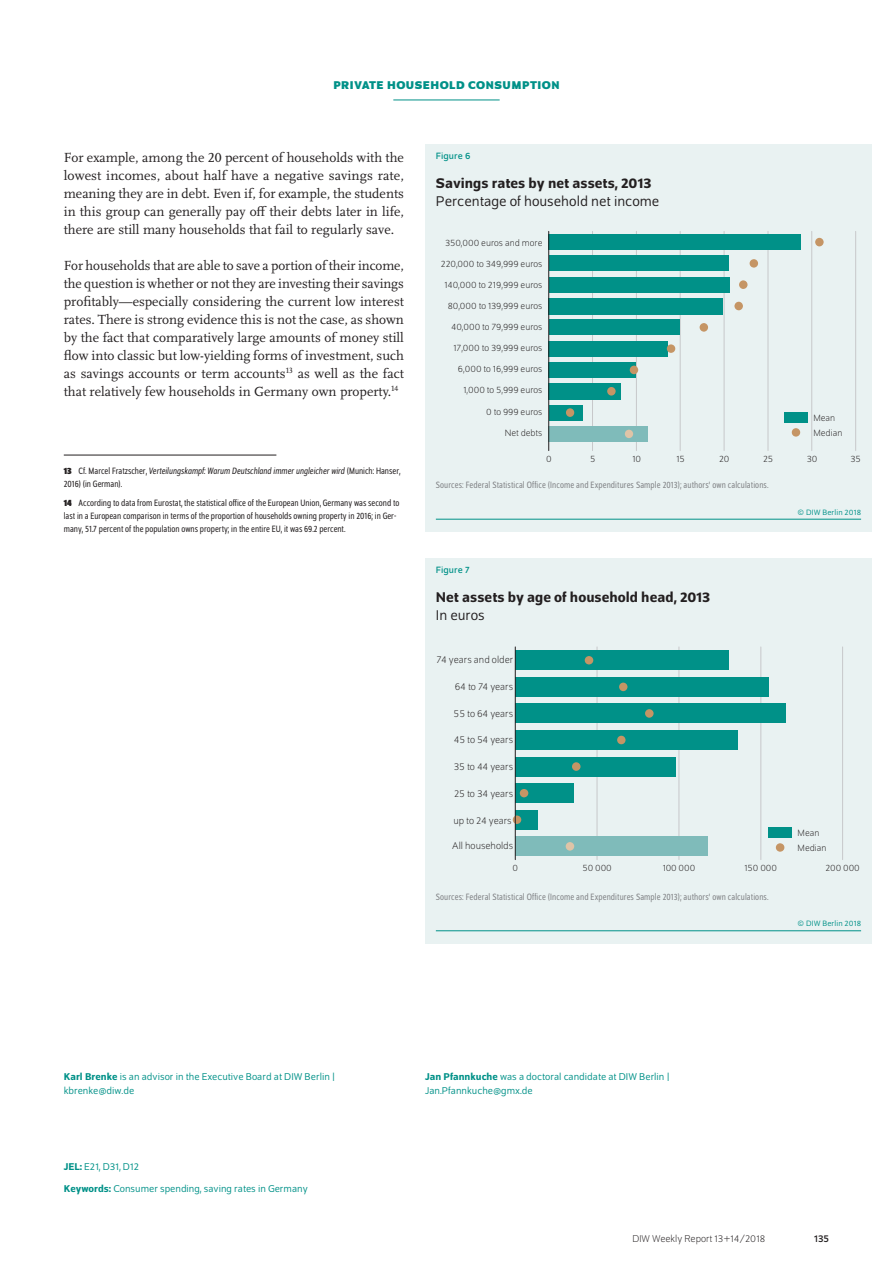
<style>
.page{position:relative;width:893px;height:1263px;background:#fff}
.page>*{position:absolute;margin:0;border:0;box-sizing:border-box;transform-origin:0 0}
.t1{font:500 15px "Schumpeter";color:#231f20}
.t2{font:15px "Schumpeter Blond";color:#231f20}
.t3{font:13.8px/18px "Scala Pro";color:#231f20;text-align:justify}
.t4{font:700 12px "Schumpeter";color:#009188}
.t5{font:10.5px/13.5px "Schumpeter Blond";color:#009188}
.t6{font:300 10.5px "Schumpeter";color:#231f20}
.t7{font:10.5px "Schumpeter";color:#231f20}
.t8{font:semi-condensed 9.75px/12.8px "Schumpeter Blond";color:#231f20}
.t9{font:300 9.75px/21px "Schumpeter";color:#231f20;text-align:right}
.t10{font:semi-condensed 9.75px "Schumpeter Blond";letter-spacing:.01em;color:#808285}
.t11{font:italic semi-condensed 9.75px/12.8px "Schumpeter Blond";color:#231f20}
.t12{font:9.75px "Schumpeter";letter-spacing:.01em;color:#009188}
.t13{font:8.25px "Schumpeter Blond";letter-spacing:.01em;color:#009188}
.s1{font-family:"Schumpeter";font-weight:700;font-style:normal}
.s2{font-style:normal}
.s3{font-family:"Schumpeter";font-weight:700}
.s4{font-family:"Schumpeter";font-weight:500}
</style>
<div class="page">
<hr style="left:393px;top:100px;width:107px;height:1px;background:#009188">
<hr style="left:64px;top:455px;width:212px;height:1px;background:#231f20">
<div style="left:425px;top:144px;width:447px;height:388px;background:#e9f2f2"></div>
<hr style="left:592px;top:231px;width:1px;height:220px;background:#c7c8ca">
<hr style="left:636px;top:231px;width:1px;height:220px;background:#c7c8ca">
<hr style="left:680px;top:231px;width:1px;height:220px;background:#c7c8ca">
<hr style="left:724px;top:231px;width:1px;height:220px;background:#c7c8ca">
<hr style="left:768px;top:231px;width:1px;height:220px;background:#c7c8ca">
<hr style="left:811px;top:231px;width:1px;height:220px;background:#c7c8ca">
<hr style="left:855px;top:231px;width:1px;height:220px;background:#c7c8ca">
<div style="left:549px;top:234px;width:252px;height:16px;background:#009188"></div>
<div style="left:549px;top:255px;width:180px;height:16px;background:#009188"></div>
<div style="left:549px;top:277px;width:180px;height:16px;background:#009188"></div>
<div style="left:549px;top:298px;width:174px;height:16px;background:#009188"></div>
<div style="left:549px;top:319px;width:130px;height:16px;background:#009188"></div>
<div style="left:549px;top:341px;width:119px;height:16px;background:#009188"></div>
<div style="left:549px;top:362px;width:87px;height:16px;background:#009188"></div>
<div style="left:549px;top:383px;width:72px;height:16px;background:#009188"></div>
<div style="left:549px;top:405px;width:33px;height:15px;background:#009188"></div>
<div style="left:549px;top:426px;width:99px;height:16px;background:#7fbbba"></div>
<div style="left:625px;top:430px;width:8px;height:8px;background:#dfc4a7;border-radius:50%"></div>
<div style="left:566px;top:408px;width:8px;height:9px;background:#c59565;border-radius:50%"></div>
<div style="left:607px;top:387px;width:9px;height:9px;background:#c59565;border-radius:50%"></div>
<div style="left:630px;top:366px;width:8px;height:8px;background:#c59565;border-radius:50%"></div>
<div style="left:667px;top:344px;width:8px;height:9px;background:#c59565;border-radius:50%"></div>
<div style="left:700px;top:323px;width:8px;height:9px;background:#c59565;border-radius:50%"></div>
<div style="left:734px;top:302px;width:9px;height:8px;background:#c59565;border-radius:50%"></div>
<div style="left:739px;top:280px;width:8px;height:9px;background:#c59565;border-radius:50%"></div>
<div style="left:750px;top:259px;width:8px;height:9px;background:#c59565;border-radius:50%"></div>
<div style="left:815px;top:238px;width:9px;height:8px;background:#c59565;border-radius:50%"></div>
<div style="left:792px;top:428px;width:8px;height:9px;background:#c59565;border-radius:50%"></div>
<div style="left:784px;top:412px;width:24px;height:11px;background:#009188"></div>
<hr style="left:548px;top:231px;width:1px;height:220px;background:#231f20">
<hr style="left:436px;top:519px;width:425px;height:1px;background:#009188">
<div style="left:425px;top:558px;width:447px;height:385px;background:#e9f2f2"></div>
<hr style="left:597px;top:647px;width:1px;height:213px;background:#c7c8ca">
<hr style="left:679px;top:647px;width:1px;height:213px;background:#c7c8ca">
<hr style="left:761px;top:647px;width:1px;height:213px;background:#c7c8ca">
<hr style="left:842px;top:647px;width:1px;height:213px;background:#c7c8ca">
<div style="left:515px;top:650px;width:214px;height:20px;background:#009188"></div>
<div style="left:515px;top:677px;width:254px;height:20px;background:#009188"></div>
<div style="left:515px;top:703px;width:271px;height:20px;background:#009188"></div>
<div style="left:515px;top:730px;width:223px;height:20px;background:#009188"></div>
<div style="left:515px;top:756px;width:161px;height:20px;background:#009188"></div>
<div style="left:515px;top:783px;width:58px;height:20px;background:#009188"></div>
<div style="left:515px;top:810px;width:23px;height:20px;background:#009188"></div>
<div style="left:515px;top:836px;width:193px;height:20px;background:#7fbbba"></div>
<div style="left:566px;top:842px;width:8px;height:9px;background:#dfc4a7;border-radius:50%"></div>
<svg style="left:513px;top:815px;width:8px;height:9px"></svg>
<div style="left:520px;top:789px;width:8px;height:8px;background:#c59565;border-radius:50%"></div>
<div style="left:572px;top:762px;width:8px;height:9px;background:#c59565;border-radius:50%"></div>
<div style="left:617px;top:736px;width:8px;height:8px;background:#c59565;border-radius:50%"></div>
<div style="left:645px;top:709px;width:9px;height:9px;background:#c59565;border-radius:50%"></div>
<div style="left:619px;top:683px;width:8px;height:8px;background:#c59565;border-radius:50%"></div>
<div style="left:585px;top:656px;width:8px;height:8px;background:#c59565;border-radius:50%"></div>
<div style="left:776px;top:843px;width:8px;height:9px;background:#c59565;border-radius:50%"></div>
<div style="left:768px;top:828px;width:24px;height:10px;background:#009188"></div>
<hr style="left:515px;top:647px;width:1px;height:213px;background:#231f20">
<hr style="left:436px;top:930px;width:425px;height:1px;background:#009188">
<p class="t4" style="left:333px;top:79px;width:16px">PRIVATE</p>
<p class="t4" style="left:387px;top:79px;width:10px">HOUSEHOLD</p>
<p class="t4" style="left:468px;top:79px;width:10px">CONSUMPTION</p>
<p class="t3" style="left:64px;top:148px;width:342px">For example, among the 20 percent of households with the lowest incomes, about half have a negative savings rate, meaning they are in debt. Even if, for example, the students in this group can generally pay off their debts later in life, there are still many households that fail to regularly save.</p>
<p class="t3" style="left:64px;top:256px;width:342px">For households that are able to save a portion of their income, the question is whether or not they are investing their savings profitably—especially considering the current low interest rates. There is strong evidence this is not the case, as shown by the fact that comparatively large amounts of money still flow into classic but low-yielding forms of investment, such as savings accounts or term accounts<sup>13</sup> as well as the fact that relatively few households in Germany own property.<sup>14</sup></p>
<p class="t12" style="left:436px;top:151px;width:36px">Figure 6</p>
<p class="t1" style="left:436px;top:175px;width:217px">Savings rates by net assets, 2013</p>
<p class="t2" style="left:436px;top:194px;width:225px">Percentage of household net income</p>
<p class="t9" style="left:441px;top:233px;width:103px">350,000 euros and more<br>220,000 to 349,999 euros<br>140,000 to 219,999 euros<br>80,000 to 139,999 euros<br>40,000 to 79,999 euros<br>17,000 to 39,999 euros<br>6,000 to 16,999 euros<br>1,000 to 5,999 euros<br>0 to 999 euros<br>Net debts</p>
<p class="t9" style="left:813px;top:408px;width:23px">Mean</p>
<p class="t9" style="left:813px;top:422px;width:31px">Median</p>
<p class="t11" style="left:64px;top:465px;width:338px"><span class="s1">13</span> <span class="s2">Cf. Marcel Fratzscher,</span> Verteilungskampf: Warum Deutschland immer ungleicher wird <span class="s2">(Munich: Hanser,<br>2016) (in German).</span></p>
<p class="t8" style="left:64px;top:497px;width:337px"><span class="s3">14</span> According to data from Eurostat, the statistical office of the European Union, Germany was second to last in a European comparison in terms of the proportion of households owning property in 2016; in Ger&shy;many, 51.7 percent of the population owns property; in the entire EU, it was 69.2 percent.</p>
<p class="t9" style="left:546px;top:449px;width:7px">0</p>
<p class="t9" style="left:590px;top:449px;width:7px">5</p>
<p class="t9" style="left:632px;top:449px;width:10px">10</p>
<p class="t9" style="left:676px;top:449px;width:10px">15</p>
<p class="t9" style="left:719px;top:449px;width:12px">20</p>
<p class="t9" style="left:763px;top:449px;width:12px">25</p>
<p class="t9" style="left:807px;top:449px;width:12px">30</p>
<p class="t9" style="left:850px;top:449px;width:12px">35</p>
<p class="t10" style="left:436px;top:480px;width:334px">Sources: Federal Statistical Office (Income and Expenditures Sample 2013); authors’ own calculations.</p>
<p class="t12" style="left:436px;top:565px;width:36px">Figure 7</p>
<p class="t1" style="left:436px;top:589px;width:276px">Net assets by age of household head, 2013</p>
<p class="t2" style="left:436px;top:608px;width:50px">In euros</p>
<p class="t6" style="left:437px;top:655px;width:78px">74 years and older</p>
<p class="t6" style="left:455px;top:682px;width:60px">64 to 74 years</p>
<p class="t6" style="left:454px;top:709px;width:61px">55 to 64 years</p>
<p class="t6" style="left:454px;top:734px;width:61px">45 to 54 years</p>
<p class="t6" style="left:454px;top:761px;width:61px">35 to 44 years</p>
<p class="t6" style="left:454px;top:788px;width:61px">25 to 34 years</p>
<p class="t6" style="left:453px;top:815px;width:60px">up to 24 years</p>
<p class="t6" style="left:452px;top:841px;width:62px">All households</p>
<p class="t13" style="left:797px;top:508px;width:65px">© DIW Berlin 2018</p>
<p class="t9" style="left:798px;top:823px;width:23px">Mean</p>
<p class="t9" style="left:798px;top:838px;width:30px">Median</p>
<p class="t9" style="left:512px;top:858px;width:7px">0</p>
<p class="t9" style="left:582px;top:858px;width:31px">50 000</p>
<p class="t9" style="left:663px;top:858px;width:34px">100 000</p>
<p class="t9" style="left:745px;top:858px;width:34px">150 000</p>
<p class="t9" style="left:825px;top:858px;width:36px">200 000</p>
<p class="t10" style="left:436px;top:892px;width:334px">Sources: Federal Statistical Office (Income and Expenditures Sample 2013); authors’ own calculations.</p>
<p class="t13" style="left:797px;top:919px;width:65px">© DIW Berlin 2018</p>
<p class="t5" style="left:64px;top:1070px;width:273px"><span class="s4">Karl Brenke</span> is an advisor in the Executive Board at DIW Berlin | kbrenke@diw.de</p>
<p class="t5" style="left:425px;top:1070px;width:246px"><span class="s4">Jan Pfannkuche</span> was a doctoral candidate at DIW Berlin |<br>Jan.Pfannkuche@gmx.de</p>
<p class="t5" style="left:64px;top:1156px;width:245px;line-height:22px"><span class="s4">JEL:</span> E21, D31, D12<br><span class="s4">Keywords:</span> Consumer spending, saving rates in Germany</p>
<p class="t6" style="left:632px;top:1234px;width:134px">DIW Weekly Report 13+14/2018</p>
<p class="t7" style="left:814px;top:1233px;width:16px">135</p>
</div>
